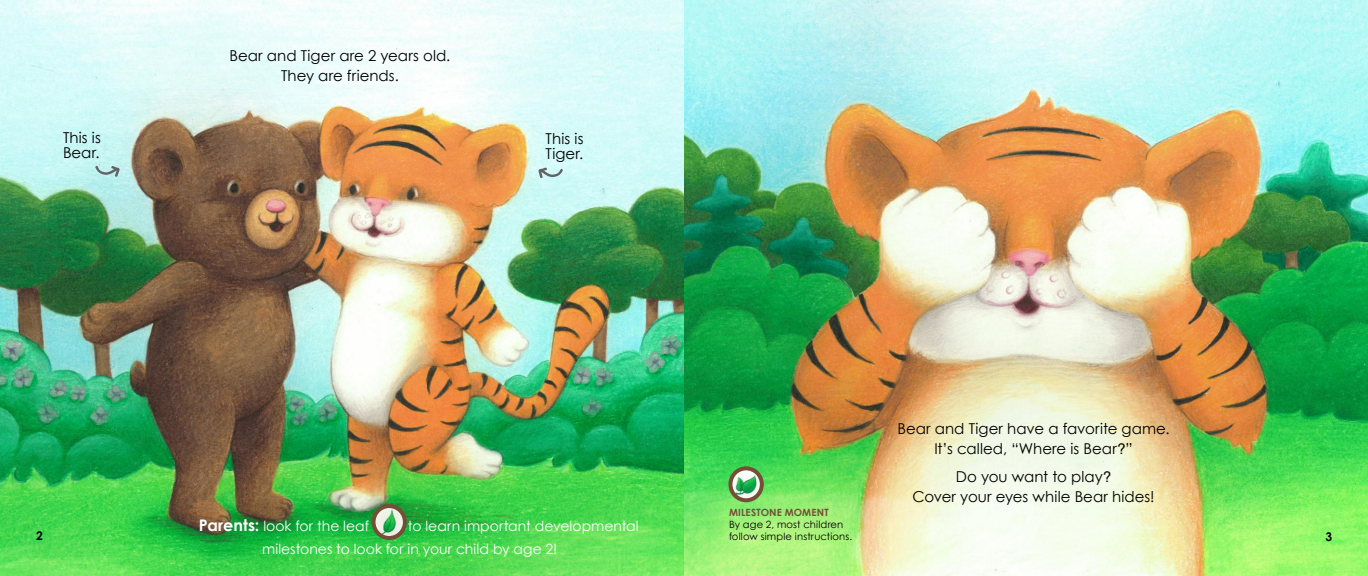
<style>
.page{position:relative;width:1368px;height:576px;background:#fff}
.page>*{position:absolute;margin:0;border:0;box-sizing:border-box;transform-origin:0 0}
.t1{font:15px/20px "Century Gothic";letter-spacing:.005em;color:#000;text-align:center}
.t2{font:14px/23px "Century Gothic";color:#fff}
.t3{font:700 12px "Century Gothic";color:#000}
.t4{font:12px "Century Gothic";color:#000}
.t5{font:10px/12px "Century Gothic";letter-spacing:.015em;color:#000}
.t6{font:700 10px "Century Gothic";letter-spacing:.015em;color:#744f36}
.s1{font-family:"Helvetica"}
.s2{font-weight:700;font-size:16px}
</style>
<div class="page">
<img style="left:0;top:0;width:1368px;height:576px">
<svg style="left:95px;top:165px;width:25px;height:12px"></svg>
<img style="left:374px;top:506px;width:31px;height:32px;border-radius:16px">
<div style="left:372px;top:504px;width:35px;height:36px;border:4px solid #744f36;border-radius:50%"></div>
<img style="left:730px;top:468px;width:32px;height:32px;border-radius:16px">
<div style="left:728px;top:466px;width:36px;height:36px;border:4px solid #744f36;border-radius:50%"></div>
<svg style="left:538px;top:167px;width:25px;height:12px"></svg>
<p class="t1" style="left:63px;top:130px;width:39px;line-height:15px;text-align:left">This is<br>Bear.</p>
<p class="t1" style="left:230px;top:46px;width:222px">Bear and Tiger are 2 years old.<br>They are friends.</p>
<p class="t1" style="left:546px;top:131px;width:39px;line-height:15px;text-align:left">This is<br>Tiger.</p>
<p class="t1" style="left:897px;top:419px;width:274px">Bear and Tiger have a favorite game.<br>It’s called, “Where is Bear<span class="s1">?</span>”</p>
<p class="t1" style="left:913px;top:466px;width:244px">Do you want to play<span class="s1">?<br></span>Cover your eyes while Bear hides!</p>
<p class="t6" style="left:729px;top:506px;width:101px">MILESTONE MOMENT</p>
<p class="t5" style="left:729px;top:518px;width:125px">By age 2, most children follow simple instructions.</p>
<p class="t2" style="left:199px;top:515px;width:172px"><span class="s2">Parents:</span> look for the leaf</p>
<p class="t2" style="left:262px;top:515px;width:378px;text-indent:146px">to learn important developmental milestones to look for in your child by age 2!</p>
<p class="t3" style="left:1326px;top:529px;width:8px">3</p>
<p class="t3" style="left:36px;top:528px;width:8px">2</p>
<p class="t4" style="left:1325px;top:527px;width:8px">3</p>
</div>
